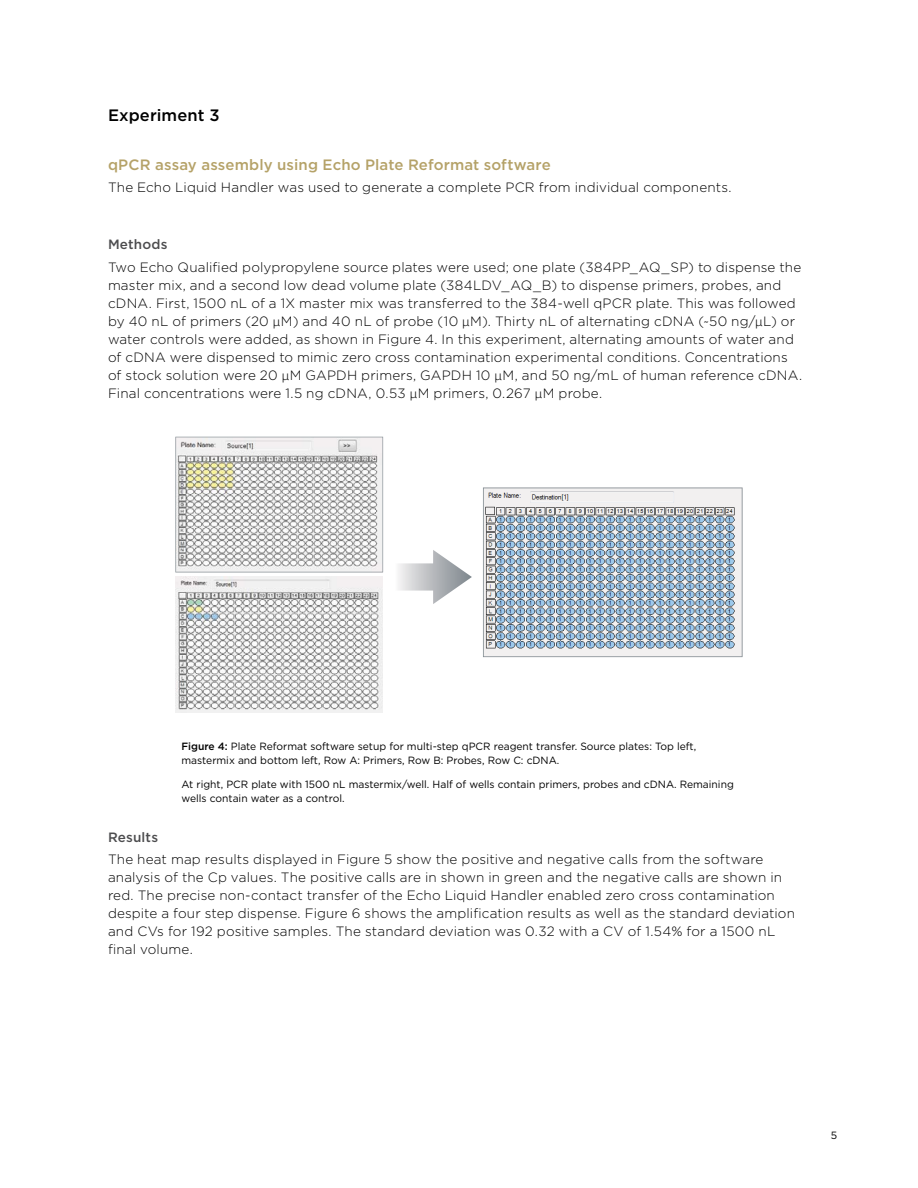
<style>
.page{position:relative;width:918px;height:1188px;background:#fff}
.page>*{position:absolute;margin:0;border:0;box-sizing:border-box;transform-origin:0 0}
.t1{font:500 16.5px "Gotham";letter-spacing:.005em;color:#000}
.t2{font:500 15px "Gotham";letter-spacing:.01em;color:#b5a268}
.t3{font:300 13.5px/18px "Gotham";letter-spacing:.01em;color:#000}
.t4{font:500 13.5px "Gotham";letter-spacing:.015em;color:#4d4d4f}
.t5{font:10.5px/13.5px "Gotham";color:#000}
.s1{font-family:"Proxima Nova"}
.s2{font-weight:500}
</style>
<div class="page">
<svg style="left:176px;top:437px;width:207px;height:135px"></svg>
<svg style="left:483px;top:488px;width:259px;height:169px"></svg>
<img style="left:176px;top:577px;width:207px;height:135px">
<svg style="left:398px;top:550px;width:74px;height:54px"></svg>
<p class="t1" style="left:108px;top:105px;width:113px">Experiment 3</p>
<p class="t2" style="left:108px;top:155px;width:444px">qPCR assay assembly using Echo Plate Reformat software</p>
<p class="t3" style="left:108px;top:178px;width:625px">The Echo Liquid Handler was used to generate a complete PCR from individual components.</p>
<p class="t4" style="left:108px;top:236px;width:61px">Methods</p>
<p class="t3" style="left:108px;top:258px;width:696px">Two Echo Qualified polypropylene source plates were used; one plate (384PP_AQ_SP) to dispense the master mix, and a second low dead volume plate (384LDV_AQ_B) to dispense primers, probes, and cDNA. First, 1500 nL of a 1X master mix was transferred to the 384-well qPCR plate. This was followed by 40 nL of primers (20 <span class="s1">μ</span>M) and 40 nL of probe (10 <span class="s1">μ</span>M). Thirty nL of alternating cDNA (~50 ng/<span class="s1">μ</span>L) or water controls were added, as shown in Figure 4. In this experiment, alternating amounts of water and of cDNA were dispensed to mimic zero cross contamination experimental conditions. Concentrations of stock solution were 20 <span class="s1">μ</span>M GAPDH primers, GAPDH 10 <span class="s1">μ</span>M, and 50 ng/mL of human reference cDNA.<br>Final concentrations were 1.5 ng cDNA, 0.53 <span class="s1">μ</span>M primers, 0.267 <span class="s1">μ</span>M probe.</p>
<p class="t5" style="left:182px;top:740px;width:516px"><span class="s2">Figure 4:</span> Plate Reformat software setup for multi-step qPCR reagent transfer. Source plates: Top left, mastermix and bottom left, Row A: Primers, Row B: Probes, Row C: cDNA.</p>
<p class="t5" style="left:182px;top:778px;width:554px">At right, PCR plate with 1500 nL mastermix/well. Half of wells contain primers, probes and cDNA. Remaining wells contain water as a control.</p>
<p class="t4" style="left:108px;top:828px;width:52px">Results</p>
<p class="t3" style="left:108px;top:850px;width:689px">The heat map results displayed in Figure 5 show the positive and negative calls from the software analysis of the Cp values. The positive calls are in shown in green and the negative calls are shown in red. The precise non-contact transfer of the Echo Liquid Handler enabled zero cross contamination despite a four step dispense. Figure 6 shows the amplification results as well as the standard deviation and CVs for 192 positive samples. The standard deviation was 0.32 with a CV of 1.54% for a 1500 nL final volume.</p>
<p class="t5" style="left:831px;top:1128px;width:8px">5</p>
</div>
